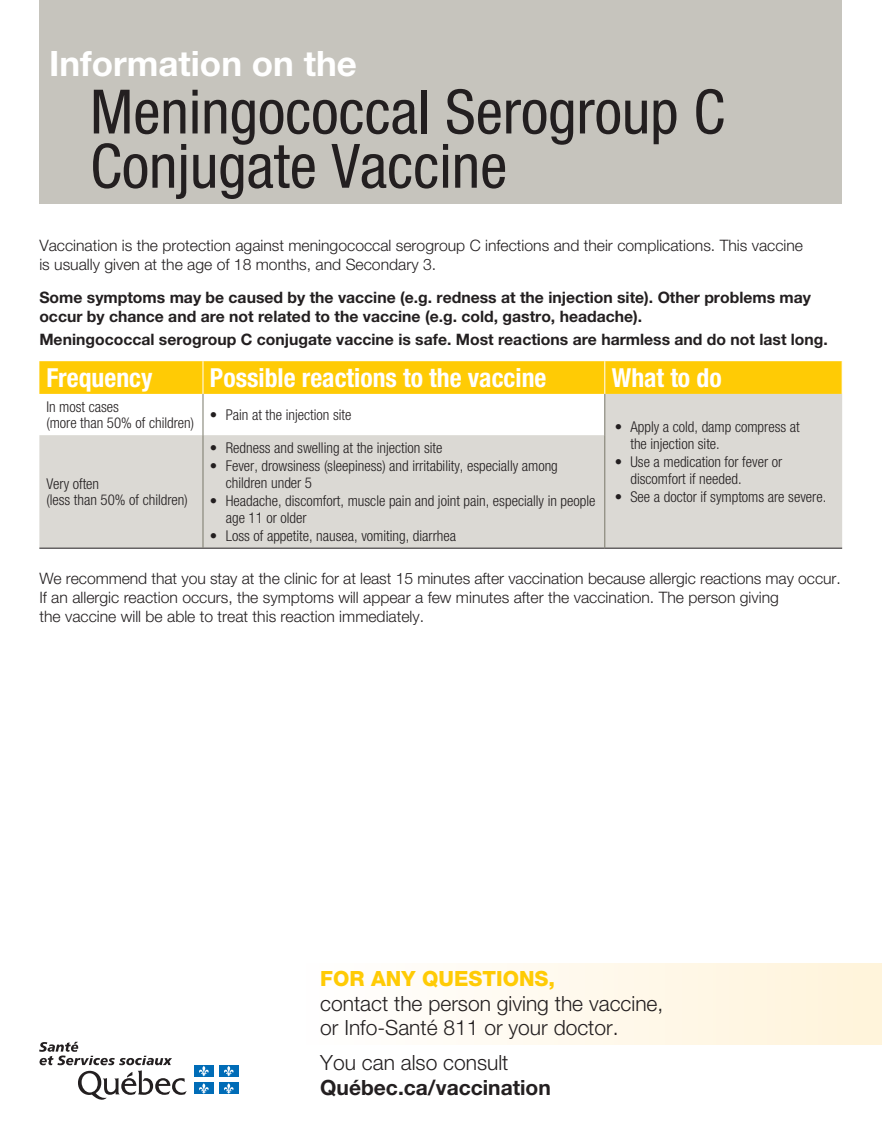
<style>
.page{position:relative;width:882px;height:1134px;background:#fff}
.page>*{position:absolute;margin:0;border:0;box-sizing:border-box;transform-origin:0 0}
.Titre_1_noir{font:condensed 61.25px/54.2px "Helvetica Neue LT Std";color:#231f20}
.t1{font:700 35px "Helvetica Neue LT Std";color:#fff}
.En-tete{font:700 condensed 26.25px "Helvetica Neue LT Std";color:#fff}
.t2{font:300 21px/24.5px "Helvetica Neue LT Std";color:#231f20}
.t3{font:700 21px/24.5px "Helvetica Neue LT Std";color:#231f20}
.Texte_rose{font:300 15.75px/19.2px "Helvetica Neue LT Std";color:#231f20}
.Texte_rose-2{font:700 15.75px/19.2px "Helvetica Neue LT Std";color:#231f20}
.Texte{font:300 condensed 14.88px/16.6px "Helvetica Neue LT Std";color:#231f20}
.s1{font-weight:800;color:#ffcb05}
.s2{font-weight:300}
</style>
<div class="page">
<svg style="left:39px;top:1042px;width:148px;height:58px"></svg>
<div style="left:194px;top:1065px;width:19px;height:12px;background:#006cb7"></div>
<svg style="left:199px;top:1066px;width:10px;height:10px"></svg>
<div style="left:219px;top:1065px;width:19px;height:12px;background:#006cb7"></div>
<svg style="left:224px;top:1066px;width:10px;height:10px"></svg>
<div style="left:194px;top:1083px;width:19px;height:11px;background:#006cb7"></div>
<svg style="left:199px;top:1083px;width:10px;height:11px"></svg>
<div style="left:219px;top:1083px;width:19px;height:11px;background:#006cb7"></div>
<svg style="left:224px;top:1083px;width:10px;height:11px"></svg>
<div style="left:39px;top:0;width:803px;height:203px;background:#c6c4bd"></div>
<div style="left:39px;top:361px;width:803px;height:33px;background:#ffcb05"></div>
<svg style="left:39px;top:394px;width:803px;height:154px;fill:#dbd9d4"></svg>
<hr style="left:605px;top:548px;width:237px;height:1px;background:#231f20">
<hr style="left:203px;top:361px;width:1px;height:33px;background:#fff">
<hr style="left:604px;top:361px;width:1px;height:33px;background:#fff">
<hr style="left:39px;top:548px;width:164px;height:1px;background:#231f20">
<hr style="left:203px;top:548px;width:402px;height:1px;background:#231f20">
<hr style="left:604px;top:394px;width:1px;height:41px;background:#797869">
<hr style="left:604px;top:435px;width:1px;height:113px;background:#797869">
<hr style="left:203px;top:394px;width:1px;height:41px;background:#797869">
<hr style="left:203px;top:435px;width:1px;height:113px;background:#797869">
<div style="left:307px;top:963px;width:575px;height:82px;background:linear-gradient(to right,#fffefe,#fff3da)"></div>
<p class="t1" style="left:49px;top:42px;width:309px">Information on the</p>
<p class="Titre_1_noir" style="left:90px;top:84px;width:636px">Meningococcal Serogroup C<br>Conjugate Vaccine</p>
<p class="Texte_rose" style="left:39px;top:235px;width:765px">Vaccination is the protection against meningococcal serogroup C infections and their complications. This vaccine is usually given at the age of 18 months, and Secondary 3.</p>
<p class="Texte_rose-2" style="left:39px;top:288px;width:773px">Some symptoms may be caused by the vaccine (e.g. redness at the injection site). Other problems may occur by chance and are not related to the vaccine (e.g. cold, gastro, headache).</p>
<p class="Texte_rose-2" style="left:39px;top:330px;width:790px">Meningococcal serogroup C conjugate vaccine is safe. Most reactions are harmless and do not last long.</p>
<p class="En-tete" style="left:46px;top:362px;width:108px">Frequency</p>
<p class="En-tete" style="left:210px;top:362px;width:338px">Possible reactions to the vaccine</p>
<p class="En-tete" style="left:612px;top:362px;width:111px">What to do</p>
<p class="Texte" style="left:46px;top:398px;width:149px">In most cases<br>(more than 50% of children)</p>
<p class="Texte" style="left:210px;top:406px;width:143px">• Pain at the injection site</p>
<p class="Texte" style="left:630px;top:418px;width:171px;text-indent:-16px">• Apply a cold, damp compress at the injection site.</p>
<p class="Texte" style="left:630px;top:453px;width:153px;text-indent:-16px">• Use a medication for fever or discomfort if needed.</p>
<p class="Texte" style="left:615px;top:488px;width:213px">• See a doctor if symptoms are severe.</p>
<p class="Texte" style="left:210px;top:439px;width:234px">• Redness and swelling at the injection site</p>
<p class="Texte" style="left:226px;top:457px;width:334px;text-indent:-16px">• Fever, drowsiness (sleepiness) and irritability, especially among children under 5</p>
<p class="Texte" style="left:226px;top:492px;width:371px;text-indent:-16px">• Headache, discomfort, muscle pain and joint pain, especially in people age 11 or older</p>
<p class="Texte" style="left:210px;top:527px;width:248px">• Loss of appetite, nausea, vomiting, diarrhea</p>
<p class="Texte_rose" style="left:39px;top:568px;width:803px">We recommend that you stay at the clinic for at least 15 minutes after vaccination because allergic reactions may occur.<br>If an allergic reaction occurs, the symptoms will appear a few minutes after the vaccination. The person giving<br>the vaccine will be able to treat this reaction immediately.</p>
<p class="Texte" style="left:46px;top:475px;width:143px">Very often<br>(less than 50% of children)</p>
<p class="t2" style="left:320px;top:966px;width:345px"><span class="s1">FOR ANY QUESTIONS,<br></span>contact the person giving the vaccine, or Info-Santé 811 or your doctor.</p>
<p class="t3" style="left:320px;top:1050px;width:232px"><span class="s2">You can also consult<br></span>Québec.ca/vaccination</p>
</div>
